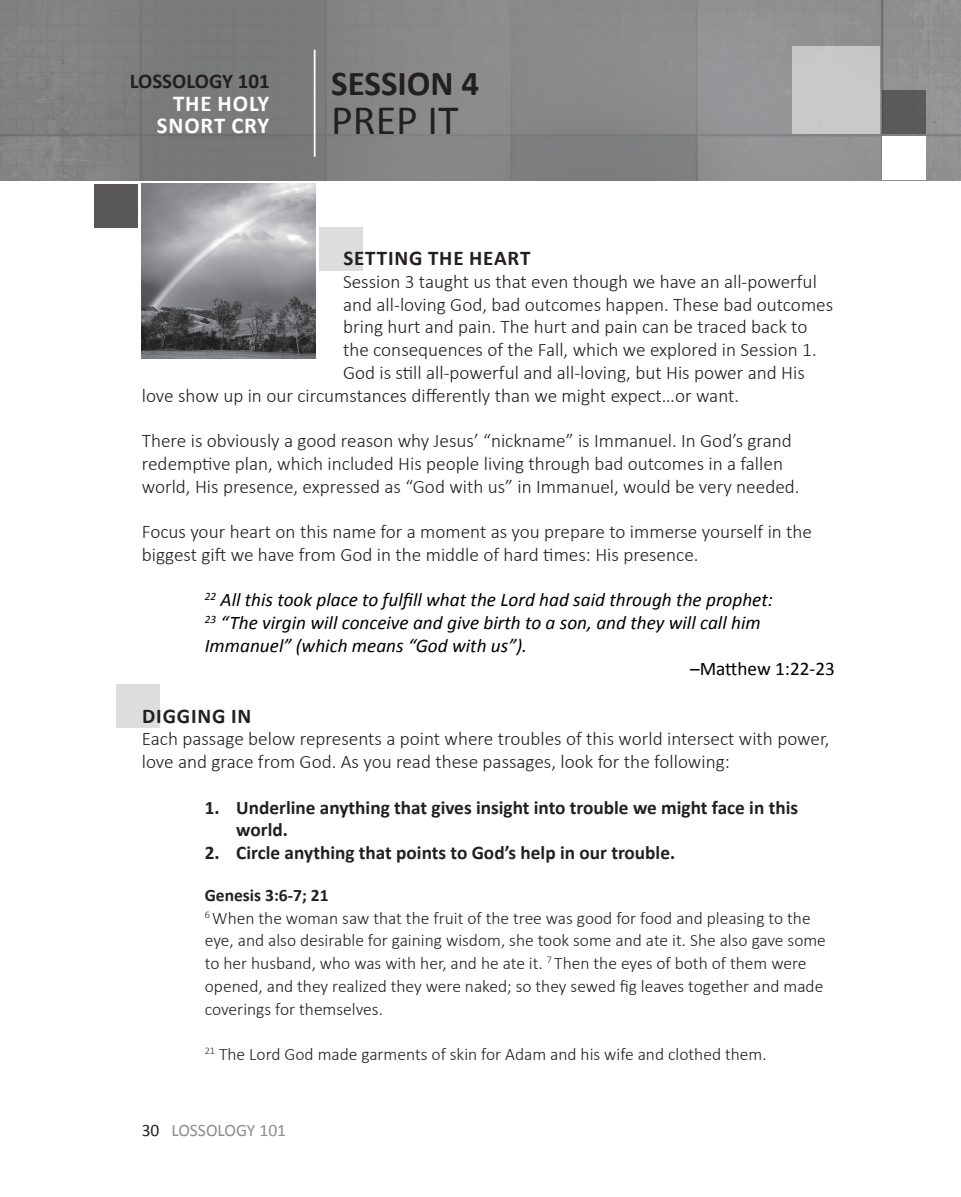
<style>
.page{position:relative;width:961px;height:1197px;background:#fff}
.page>*{position:absolute;margin:0;border:0;box-sizing:border-box;transform-origin:0 0}
.t1{font:42px "Calibri";color:#231f20}
.t2{font:700 35px "Calibri";color:#231f20}
.t3{font:700 22.75px/22.8px "Calibri";letter-spacing:.04em;color:#fff;text-align:right}
.t4{font:700 21px "Calibri";letter-spacing:.04em;color:#231f20}
.t5{font:700 21px "Calibri";color:#231f20}
.t6{font:300 19.25px/22.8px "Calibri";color:#231f20}
.t7{font:italic 19.25px/22.8px "Calibri";color:#000}
.t8{font:700 19.25px/22.8px "Calibri";color:#231f20}
.t9{font:19.25px "Calibri";color:#000}
.t10{font:300 17.5px/22.8px "Calibri";color:#231f20}
.t11{font:17.5px "Calibri";color:#8e8d8e}
.s1{font-weight:700}
.s2{color:#231f20}
</style>
<div class="page">
<img style="left:0;top:0;width:961px;height:180px">
<div style="left:319px;top:228px;width:44px;height:43px;background:#ddd"></div>
<div style="left:116px;top:684px;width:44px;height:44px;background:#ddd"></div>
<div style="left:882px;top:136px;width:44px;height:44px;background:#fff"></div>
<hr style="left:314px;top:50px;width:1px;height:107px;background:#fff">
<img style="left:142px;top:184px;width:173px;height:175px">
<div style="left:792px;top:46px;width:87px;height:88px;background:#c9c9ca"></div>
<div style="left:882px;top:90px;width:44px;height:44px;background:#5b595b"></div>
<div style="left:94px;top:184px;width:44px;height:43px;background:#5a5757"></div>
<p class="t5" style="left:130px;top:68px;width:142px">LOSSOLOGY 101</p>
<p class="t3" style="left:157px;top:92px;width:114px">THE HOLY<br>SNORT CRY</p>
<h2 class="t2" style="left:331px;top:61px;width:150px">SESSION 4</h2>
<h1 class="t1" style="left:331px;top:93px;width:129px">PREP IT</h1>
<p class="t4" style="left:343px;top:245px;width:188px">SETTING THE HEART</p>
<p class="t6" style="left:343px;top:269px;width:475px">Session 3 taught us that even though we have an all-powerful</p>
<p class="t6" style="left:343px;top:292px;width:491px">and all-loving God, bad outcomes happen. These bad outcomes</p>
<p class="t6" style="left:343px;top:315px;width:466px">bring hurt and pain. The hurt and pain can be traced back to</p>
<p class="t6" style="left:343px;top:338px;width:475px">the consequences of the Fall, which we explored in Session 1.</p>
<p class="t6" style="left:343px;top:360px;width:463px">God is still all-powerful and all-loving, but His power and His</p>
<p class="t6" style="left:142px;top:383px;width:599px">love show up in our circumstances differently than we might expect…or want.</p>
<p class="t6" style="left:142px;top:429px;width:659px">There is obviously a good reason why Jesus’ “nickname” is Immanuel. In God’s grand redemptive plan, which included His people living through bad outcomes in a fallen world, His presence, expressed as “God with us” in Immanuel, would be very needed.</p>
<p class="t6" style="left:142px;top:520px;width:672px">Focus your heart on this name for a moment as you prepare to immerse yourself in the biggest gift we have from God in the middle of hard times: His presence.</p>
<p class="t7" style="left:205px;top:588px;width:570px"><sup>22</sup> All this took place to fulfill what the Lord had said through the prophet:<br><sup>23</sup> “The virgin will conceive and give birth to a son, and they will call him<br>Immanuel” (which means “God with us”).</p>
<p class="t9" style="left:690px;top:656px;width:146px">–Matthew 1:22-23</p>
<p class="t4" style="left:142px;top:702px;width:111px">DIGGING IN</p>
<p class="t6" style="left:142px;top:727px;width:689px">Each passage below represents a point where troubles of this world intersect with power, love and grace from God. As you read these passages, look for the following:</p>
<p class="t8" style="left:236px;top:796px;width:563px;text-indent:-32px">1. Underline anything that gives insight into trouble we might face in this world.</p>
<p class="t8" style="left:205px;top:841px;width:472px">2. Circle anything that points to God’s help in our trouble.</p>
<p class="t10" style="left:205px;top:883px;width:622px"><span class="s1">Genesis 3:6-7; 21<br></span><sup>6</sup> When the woman saw that the fruit of the tree was good for food and pleasing to the eye, and also desirable for gaining wisdom, she took some and ate it. She also gave some to her husband, who was with her, and he ate it. <sup>7</sup> Then the eyes of both of them were opened, and they realized they were naked; so they sewed fig leaves together and made coverings for themselves.</p>
<p class="t10" style="left:205px;top:1042px;width:563px"><sup>21</sup> The Lord God made garments of skin for Adam and his wife and clothed them.</p>
<p class="t11" style="left:142px;top:1119px;width:146px"><span class="s2">30</span> LOSSOLOGY 101</p>
</div>
